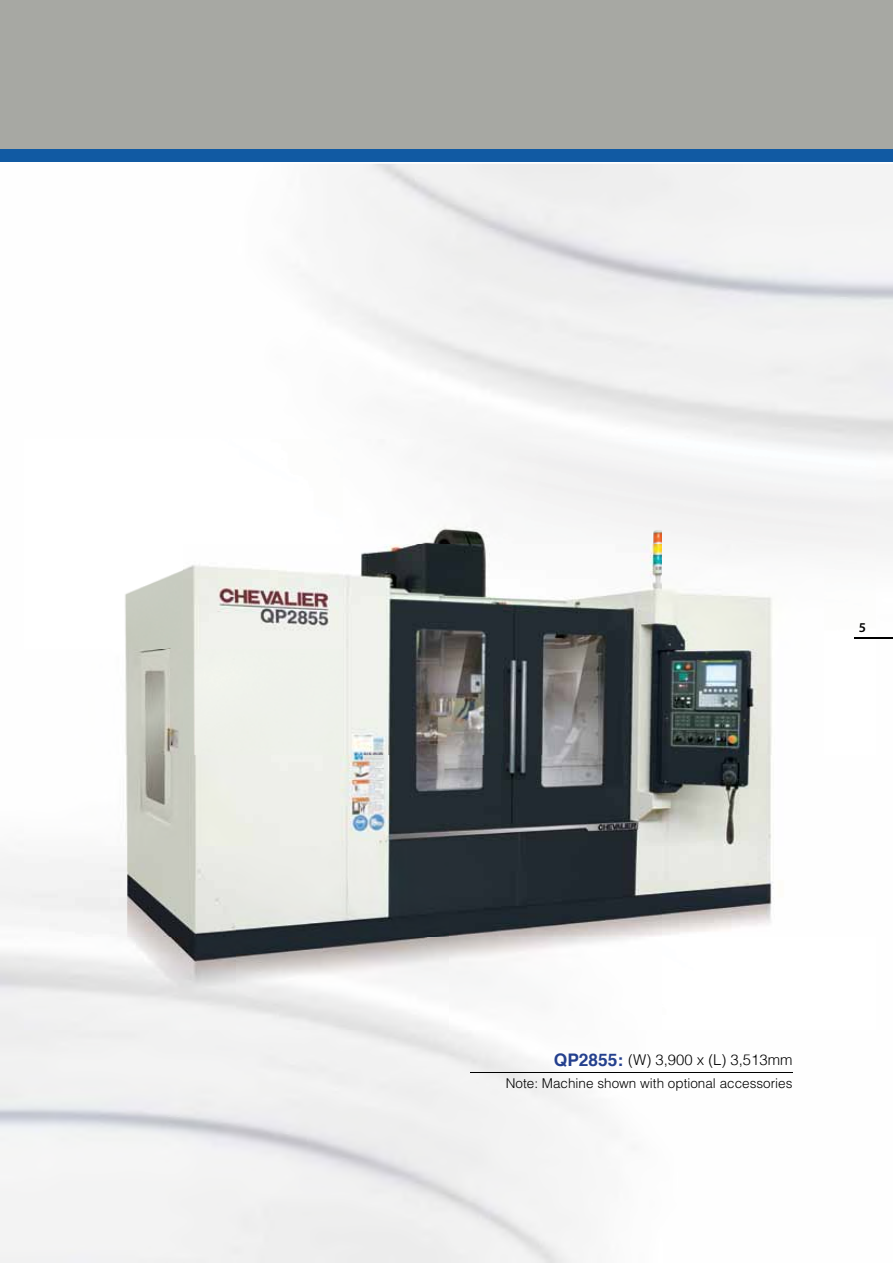
<style>
.page{position:relative;width:893px;height:1263px;background:#fff}
.page>*{position:absolute;margin:0;border:0;box-sizing:border-box;transform-origin:0 0}
.t1{font:300 14.85px "Helvetica";color:#000}
.t2{font:300 13.5px "Helvetica LT Std";color:#000}
.t3{font:600 13.5px "Myriad Pro";color:#000}
.s1{font-weight:700;font-size:17.4px;color:#24408e}
</style>
<div class="page">
<img style="left:0;top:164px;width:893px;height:1099px">
<div style="left:0;top:0;width:893px;height:149px;background:#a7a8a3"></div>
<div style="left:0;top:149px;width:893px;height:13px;background:#115aa3"></div>
<img style="left:24px;top:439px;width:852px;height:590px">
<hr style="left:470px;top:1072px;width:323px;height:1px;background:#000">
<hr style="left:855px;top:637px;width:38px;height:1px;background:#000">
<p class="t3" style="left:859px;top:619px;width:9px">5</p>
<p class="t1" style="left:554px;top:1050px;width:240px"><span class="s1">QP2855:</span> (W) 3,900 x (L) 3,513mm</p>
<p class="t2" style="left:506px;top:1074px;width:288px">Note: Machine shown with optional accessories</p>
</div>
